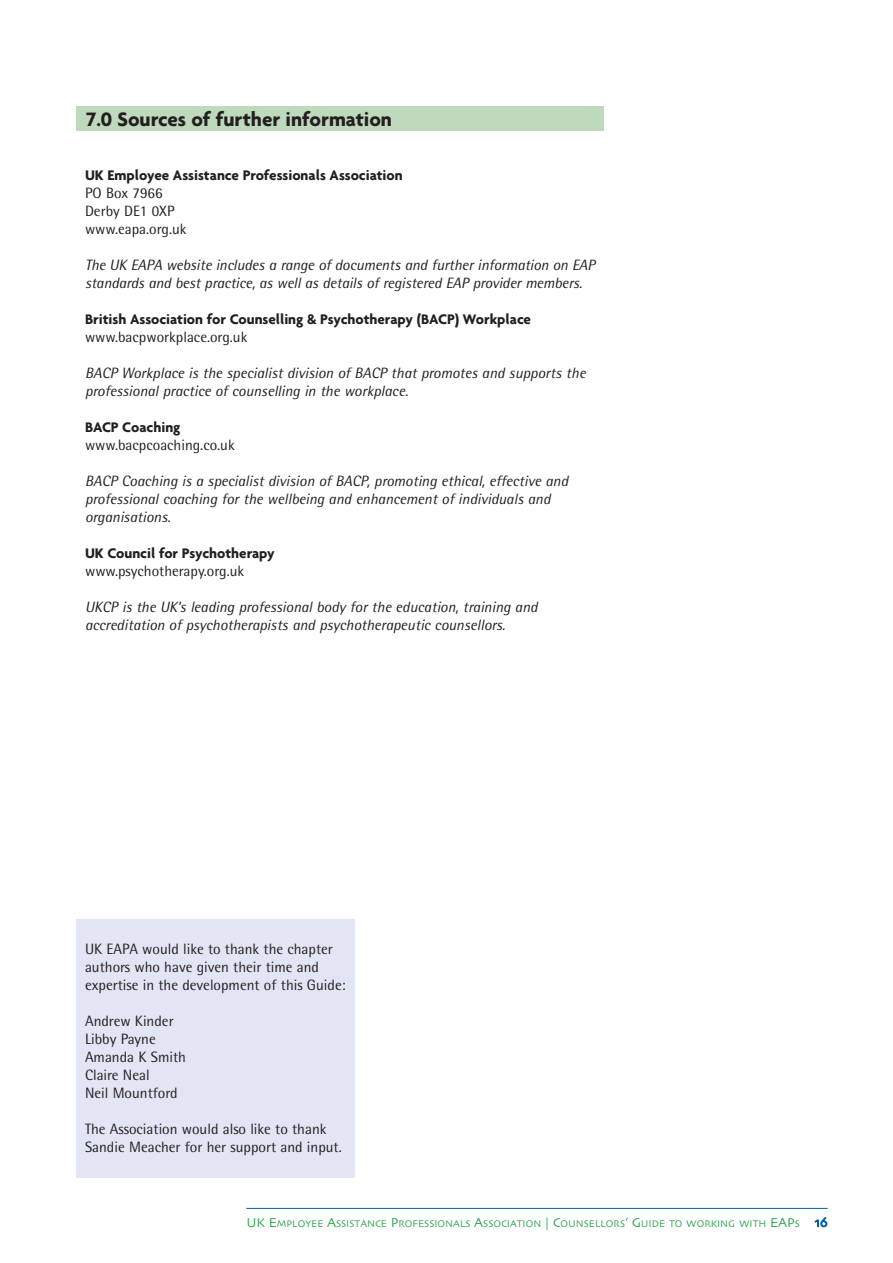
<style>
.page{position:relative;width:893px;height:1263px;background:#fff}
.page>*{position:absolute;margin:0;border:0;box-sizing:border-box;transform-origin:0 0}
.t1{font:700 21px "Agenda";color:#231f20}
.t2{font:italic 15px/18px "Rotis Semi Sans";color:#231f20}
.t3{font:15px/18px "Rotis Semi Sans";color:#231f20}
.t4{font:700 15px "Agenda";color:#231f20}
.t5{font:10.2px "Skia";color:#25a146}
.s1{font-size:13.5px}
.s2{font-size:13.5px;color:#0060ae}
</style>
<div class="page">
<div style="left:77px;top:920px;width:278px;height:258px;background:#e2e5f4"></div>
<div style="left:77px;top:106px;width:527px;height:25px;background:#bed9bb"></div>
<hr style="left:246px;top:1208px;width:582px;height:1px;background:#0060ae">
<h1 class="t1" style="left:85px;top:106px;width:308px">7.0 Sources of further information</h1>
<p class="t4" style="left:85px;top:166px;width:319px">UK Employee Assistance Professionals Association</p>
<p class="t3" style="left:85px;top:184px;width:103px">PO Box 7966<br>Derby DE1 0XP www.eapa.org.uk</p>
<p class="t2" style="left:85px;top:256px;width:511px">The UK EAPA website includes a range of documents and further information on EAP standards and best practice, as well as details of registered EAP provider members.</p>
<p class="t4" style="left:85px;top:310px;width:448px">British Association for Counselling &amp; Psychotherapy (BACP) Workplace</p>
<p class="t3" style="left:85px;top:328px;width:164px">www.bacpworkplace.org.uk</p>
<p class="t2" style="left:85px;top:364px;width:502px">BACP Workplace is the specialist division of BACP that promotes and supports the professional practice of counselling in the workplace.</p>
<p class="t4" style="left:85px;top:418px;width:97px">BACP Coaching</p>
<p class="t3" style="left:85px;top:436px;width:151px">www.bacpcoaching.co.uk</p>
<p class="t2" style="left:85px;top:472px;width:485px">BACP Coaching is a specialist division of BACP, promoting ethical, effective and professional coaching for the wellbeing and enhancement of individuals and organisations.</p>
<p class="t4" style="left:85px;top:544px;width:191px">UK Council for Psychotherapy</p>
<p class="t3" style="left:85px;top:562px;width:161px">www.psychotherapy.org.uk</p>
<p class="t2" style="left:85px;top:598px;width:454px">UKCP is the UK’s leading professional body for the education, training and accreditation of psychotherapists and psychotherapeutic counsellors.</p>
<p class="t3" style="left:85px;top:940px;width:262px">UK EAPA would like to thank the chapter authors who have given their time and expertise in the development of this Guide:</p>
<p class="t3" style="left:85px;top:1012px;width:102px">Andrew Kinder<br>Libby Payne<br>Amanda K Smith<br>Claire Neal<br>Neil Mountford</p>
<p class="t3" style="left:85px;top:1120px;width:258px">The Association would also like to thank<br>Sandie Meacher for her support and input.</p>
<p class="t5" style="left:246px;top:1217px;width:583px"><span class="s1">UK E</span>MPLOYEE <span class="s1">A</span>SSISTANCE <span class="s1">P</span>ROFESSIONALS <span class="s1">A</span>SSOCIATION <span class="s1">| C</span>OUNSELLORS<span class="s1">’ G</span>UIDE TO WORKING WITH <span class="s1">EAP</span>S <span class="s2">16</span></p>
</div>
